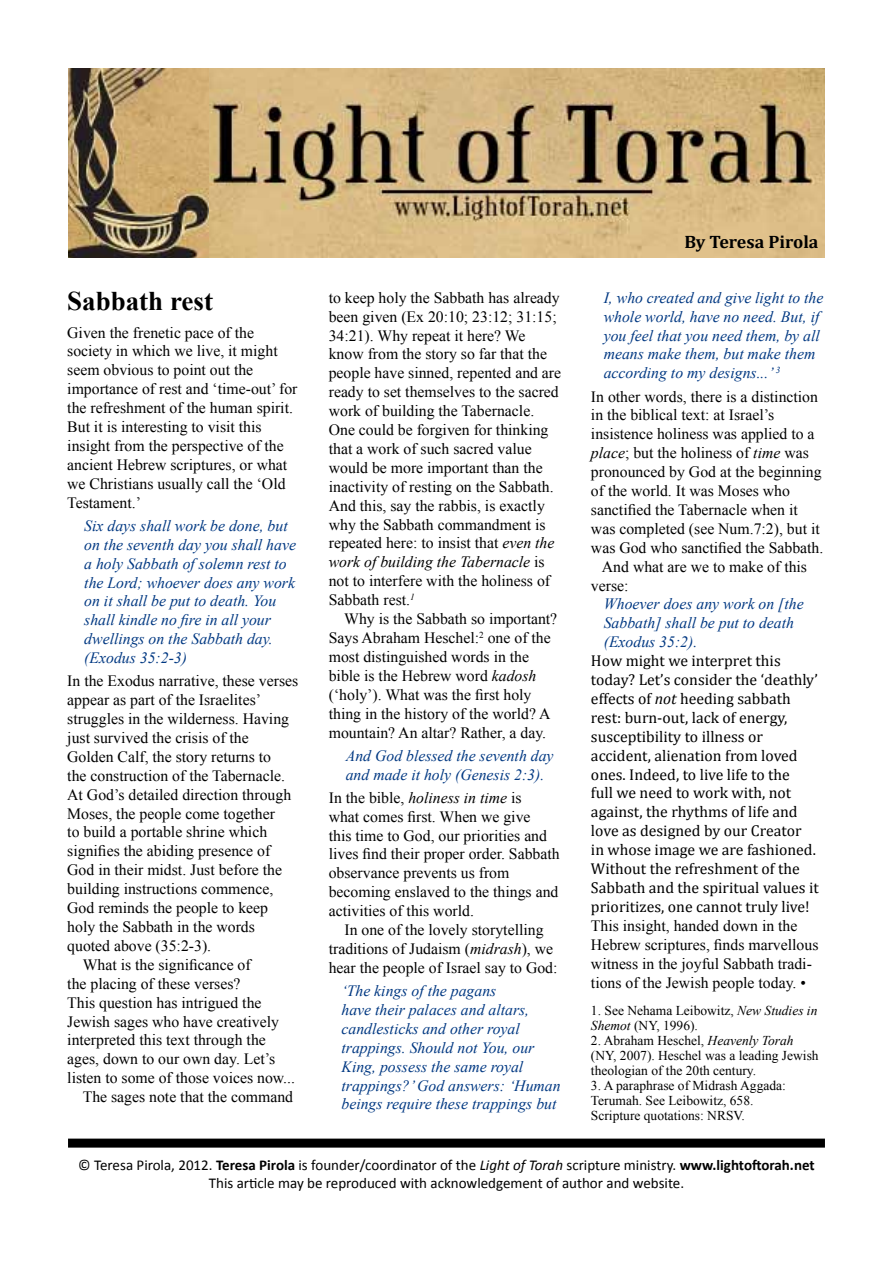
<style>
.page{position:relative;width:893px;height:1263px;background:#fff}
.page>*{position:absolute;margin:0;border:0;box-sizing:border-box;transform-origin:0 0}
.t1{font:700 27px "Times New Roman";color:#000}
.t2{font:700 18px "Cambria";color:#000}
.t3{font:15.75px/18.9px "Times New Roman";color:#000}
.t4{font:italic 15.75px/18.9px "Times New Roman";color:#003882}
.t5{font:15.75px/18.9px "Cambria";color:#000}
.t6{font:15px/18px "Calibri";color:#000;text-align:center}
.t7{font:13.5px/15px "Times New Roman";color:#000}
.s1{font-style:italic}
.s2{font-weight:700}
</style>
<div class="page">
<div style="left:68px;top:1138px;width:757px;height:9px;background:#000"></div>
<img style="left:208px;top:68px;width:617px;height:190px">
<img style="left:68px;top:68px;width:140px;height:190px">
<h1 class="t1" style="left:67px;top:282px;width:147px">Sabbath rest</h1>
<p class="t3" style="left:67px;top:323px;width:232px">Given the frenetic pace of the society in which we live, it might seem obvious to point out the importance of rest and ‘time-out’ for the refreshment of the human spirit.<br>But it is interesting to visit this insight from the perspective of the ancient Hebrew scriptures, or what we Christians usually call the ‘Old<br>Testament.’</p>
<p class="t4" style="left:84px;top:516px;width:213px">Six days shall work be done, but on the seventh day you shall have a holy Sabbath of solemn rest to the Lord; whoever does any work on it shall be put to death. You shall kindle no fire in all your dwellings on the Sabbath day. (Exodus 35:2-3)</p>
<p class="t3" style="left:67px;top:671px;width:232px">In the Exodus narrative, these verses</p>
<p class="t3" style="left:67px;top:690px;width:195px">appear as part of the Israelites’</p>
<p class="t3" style="left:67px;top:709px;width:223px">struggles in the wilderness. Having</p>
<p class="t3" style="left:67px;top:728px;width:183px">just survived the crisis of the</p>
<p class="t3" style="left:67px;top:747px;width:205px">Golden Calf, the story returns to</p>
<p class="t3" style="left:67px;top:766px;width:219px">the construction of the Tabernacle.</p>
<p class="t3" style="left:67px;top:785px;width:225px">At God’s detailed direction through</p>
<p class="t3" style="left:67px;top:804px;width:209px">Moses, the people come together</p>
<p class="t3" style="left:67px;top:822px;width:201px">to build a portable shrine which</p>
<p class="t3" style="left:67px;top:841px;width:204px">signifies the abiding presence of</p>
<p class="t3" style="left:67px;top:860px;width:216px">God in their midst. Just before the</p>
<p class="t3" style="left:67px;top:879px;width:208px">building instructions commence,</p>
<p class="t3" style="left:67px;top:898px;width:202px">God reminds the people to keep</p>
<p class="t3" style="left:67px;top:917px;width:189px">holy the Sabbath in the words</p>
<p class="t3" style="left:67px;top:936px;width:145px">quoted above (35:2-3).</p>
<p class="t3" style="left:83px;top:955px;width:169px">What is the significance of</p>
<p class="t3" style="left:67px;top:974px;width:175px">the placing of these verses?</p>
<p class="t3" style="left:67px;top:993px;width:196px">This question has intrigued the</p>
<p class="t3" style="left:67px;top:1011px;width:213px">Jewish sages who have creatively</p>
<p class="t3" style="left:67px;top:1030px;width:200px">interpreted this text through the</p>
<p class="t3" style="left:67px;top:1049px;width:210px">ages, down to our own day. Let’s</p>
<p class="t3" style="left:67px;top:1068px;width:229px">listen to some of those voices now...</p>
<p class="t3" style="left:83px;top:1087px;width:212px">The sages note that the command</p>
<p class="t3" style="left:329px;top:288px;width:234px">to keep holy the Sabbath has already been given (Ex 20:10; 23:12; 31:15; 34:21). Why repeat it here? We know from the story so far that the people have sinned, repented and are ready to set themselves to the sacred work of building the Tabernacle.<br>One could be forgiven for thinking that a work of such sacred value would be more important than the inactivity of resting on the Sabbath.<br>And this, say the rabbis, is exactly why the Sabbath commandment is repeated here: to insist that <span class="s1">even the work of building the Tabernacle</span> is not to interfere with the holiness of Sabbath rest.<sup>1</sup></p>
<p class="t3" style="left:329px;top:609px;width:230px;text-indent:15px">Why is the Sabbath so important?<br>Says Abraham Heschel:<sup>2</sup> one of the most distinguished words in the bible is the Hebrew word <span class="s1">kadosh </span>(‘holy’). What was the first holy thing in the history of the world? A mountain? An altar? Rather, a day.</p>
<p class="t4" style="left:346px;top:745px;width:209px">And God blessed the seventh day and made it holy (Genesis 2:3).</p>
<p class="t3" style="left:329px;top:788px;width:232px">In the bible, <span class="s1">holiness in time</span> is<br>what comes first. When we give<br>this time to God, our priorities and lives find their proper order. Sabbath observance prevents us from becoming enslaved to the things and activities of this world.</p>
<p class="t3" style="left:329px;top:920px;width:230px;text-align:center">In one of the lovely storytelling traditions of Judaism (<span class="s1">midrash</span>), we hear the people of Israel say to God:</p>
<p class="t4" style="left:341px;top:981px;width:221px">‘The kings of the pagans<br>have their palaces and altars, candlesticks and other royal trappings. Should not You, our<br>King, possess the same royal trappings?’ God answers: ‘Human beings require these trappings but</p>
<p class="t2" style="left:684px;top:230px;width:136px">By Teresa Pirola</p>
<p class="t4" style="left:604px;top:288px;width:221px">I, who created and give light to the whole world, have no need. But, if you feel that you need them, by all means make them, but make them according to my designs...’ <sup>3</sup></p>
<p class="t3" style="left:591px;top:387px;width:229px">In other words, there is a distinction</p>
<p class="t3" style="left:591px;top:405px;width:185px">in the biblical text: at Israel’s</p>
<p class="t3" style="left:591px;top:424px;width:225px">insistence holiness was applied to a</p>
<p class="t3" style="left:591px;top:443px;width:219px"><span class="s1">place</span>; but the holiness of <span class="s1">time</span> was</p>
<p class="t3" style="left:591px;top:462px;width:232px">pronounced by God at the beginning</p>
<p class="t3" style="left:591px;top:481px;width:201px">of the world. It was Moses who</p>
<p class="t3" style="left:591px;top:500px;width:208px">sanctified the Tabernacle when it</p>
<p class="t3" style="left:591px;top:519px;width:230px">was completed (see Num.7:2), but it</p>
<p class="t3" style="left:591px;top:538px;width:234px">was God who sanctified the Sabbath.</p>
<p class="t3" style="left:602px;top:557px;width:207px">And what are we to make of this</p>
<p class="t3" style="left:591px;top:576px;width:39px">verse:</p>
<p class="t4" style="left:604px;top:594px;width:201px">Whoever does any work on [the<br>Sabbath] shall be put to death (Exodus 35:2).</p>
<p class="t5" style="left:591px;top:651px;width:229px">How might we interpret this today? Let’s consider the ‘deathly’ effects of <span class="s1">not</span> heeding sabbath rest: burn-out, lack of energy, susceptibility to illness or accident, alienation from loved ones. Indeed, to live life to the<br>full we need to work with, not against, the rhythms of life and love as designed by our Creator<br>in whose image we are fashioned.<br>Without the refreshment of the<br>Sabbath and the spiritual values it prioritizes, one cannot truly live!</p>
<p class="t3" style="left:591px;top:916px;width:229px">This insight, handed down in the Hebrew scriptures, finds marvellous witness in the joyful Sabbath tradi&shy;tions of the Jewish people today. •</p>
<p class="t7" style="left:591px;top:1003px;width:228px">1. See Nehama Leibowitz, <span class="s1">New Studies in<br>Shemot</span> (NY, 1996).</p>
<p class="t7" style="left:591px;top:1033px;width:229px">2. Abraham Heschel, <span class="s1">Heavenly Torah </span>(NY, 2007). Heschel was a leading Jewish theologian of the 20th century.</p>
<p class="t7" style="left:591px;top:1078px;width:196px">3. A paraphrase of Midrash Aggada:<br>Terumah. See Leibowitz, 658.<br>Scripture quotations: NRSV.</p>
<p class="t6" style="left:78px;top:1155px;width:738px">© Teresa Pirola, 2012. <span class="s2">Teresa Pirola</span> is founder/coordinator of the <span class="s1">Light of Torah</span> scripture ministry. <span class="s2">www.lightoftorah.net<br></span>This article may be reproduced with acknowledgement of author and website.</p>
</div>
